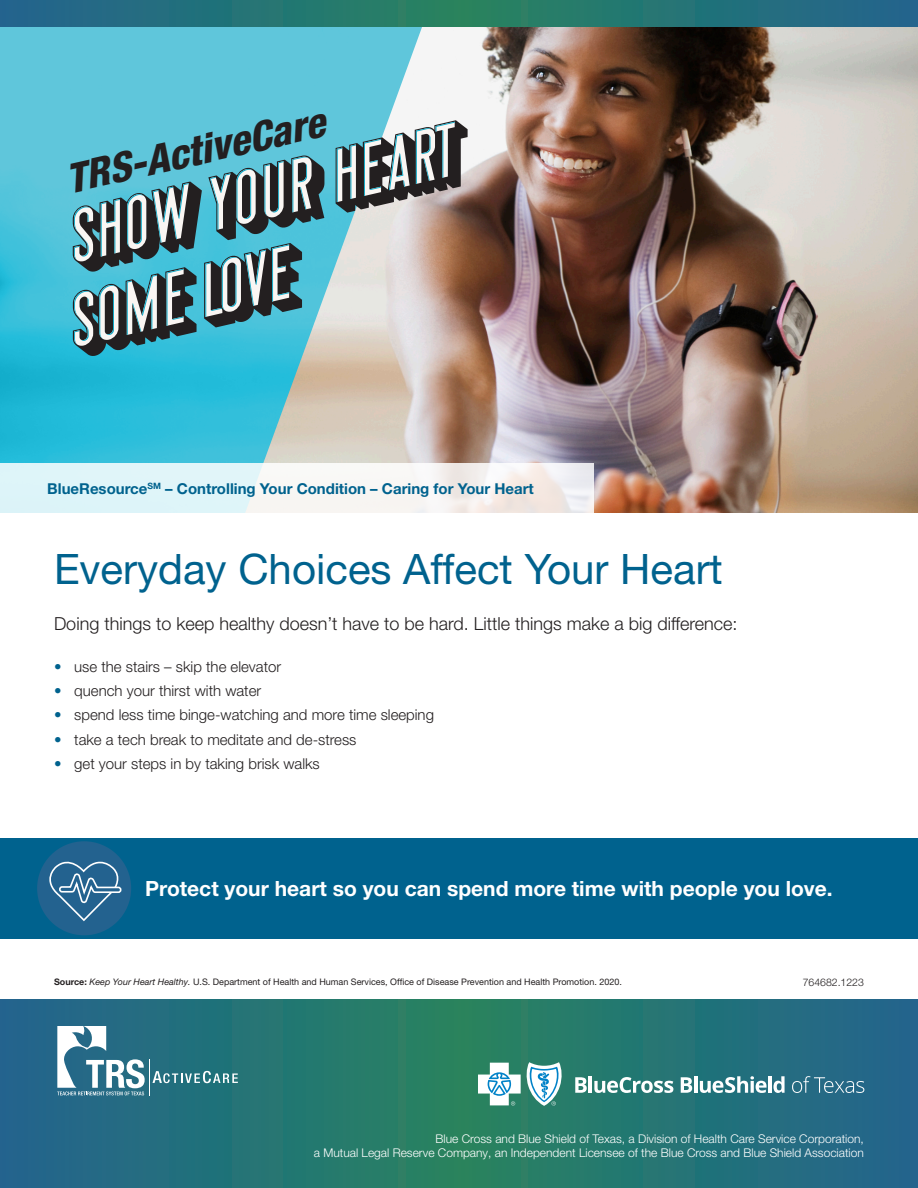
<style>
.page{position:relative;width:918px;height:1188px;background:#fff}
.page>*{position:absolute;margin:0;border:0;box-sizing:border-box;transform-origin:0 0}
.t1{font:42px "Helvetica Neue LT Pro";color:#00628e}
.t2{font:italic 800 condensed 40.65px "Helvetica Neue LT Pro";color:#231f20}
.callout_heading_white{font:700 21px "Helvetica Neue LT Pro";color:#fff}
.body{font:300 18px "Helvetica Neue LT Pro";color:#231f20}
.t3{font:300 15px "Helvetica Neue LT Pro";color:#231f20}
.product_tag{font:700 15px "Helvetica Neue LT Pro";color:#00628e}
.t4{font:300 12px/14.4px "Helvetica Neue LT Pro";color:#fff;text-align:right}
.t5{font:300 10.5px "Helvetica Neue LT Pro";color:#231f20}
.taglines{font:9px "Helvetica Neue LT Pro";color:#231f20}
.s1{font-weight:700;color:#00628e}
.s2{font-weight:700}
.s3{font-style:italic}
</style>
<div class="page">
<svg style="left:0;top:999px;width:918px;height:189px;background:#257376"></svg>
<svg style="left:153px;top:1071px;width:85px;height:12px"></svg>
<hr style="left:149px;top:1059px;width:1px;height:36px;background:#fff">
<svg style="left:57px;top:1026px;width:88px;height:69px"></svg>
<svg style="left:575px;top:1077px;width:12px;height:16px"></svg>
<hr style="left:589px;top:1076px;width:3px;height:17px;background:#fff">
<svg style="left:594px;top:1077px;width:79px;height:16px"></svg>
<svg style="left:681px;top:1077px;width:11px;height:16px"></svg>
<hr style="left:694px;top:1076px;width:3px;height:17px;background:#fff">
<svg style="left:700px;top:1076px;width:67px;height:17px"></svg>
<hr style="left:768px;top:1076px;width:4px;height:17px;background:#fff">
<svg style="left:774px;top:1076px;width:11px;height:17px"></svg>
<svg style="left:792px;top:1076px;width:72px;height:17px"></svg>
<svg style="left:478px;top:1063px;width:87px;height:43px"></svg>
<img style="left:0;top:27px;width:245px;height:436px">
<img style="left:245px;top:27px;width:673px;height:486px">
<svg style="left:0;top:0;width:918px;height:27px;background:#247376"></svg>
<svg style="left:0;top:463px;width:594px;height:50px"></svg>
<svg style="left:336px;top:120px;width:132px;height:93px"></svg>
<svg style="left:73px;top:155px;width:251px;height:201px;background:#5a929d"></svg>
<div style="left:0;top:838px;width:918px;height:101px;background:#00628e"></div>
<div style="left:37px;top:841px;width:94px;height:94px;background:#23628f;border-radius:50%"></div>
<svg style="left:41px;top:854px;width:81px;height:68px"></svg>
<p class="t2" style="left:60px;top:156px;width:266px;rotate:-13deg">TRS-ActiveCare</p>
<p class="product_tag" style="left:47px;top:479px;width:488px">BlueResource<sup>SM</sup> – Controlling Your Condition – Caring for Your Heart</p>
<p class="t1" style="left:54px;top:543px;width:670px">Everyday Choices Affect Your Heart</p>
<p class="body" style="left:54px;top:613px;width:685px">Doing things to keep healthy doesn’t have to be hard. Little things make a big difference:</p>
<p class="t3" style="left:54px;top:657px;width:229px"><span class="s1">•</span> use the stairs – skip the elevator</p>
<p class="t3" style="left:54px;top:682px;width:209px"><span class="s1">•</span> quench your thirst with water</p>
<p class="t3" style="left:54px;top:706px;width:382px"><span class="s1">•</span> spend less time binge-watching and more time sleeping</p>
<p class="t3" style="left:54px;top:730px;width:304px"><span class="s1">•</span> take a tech break to meditate and de-stress</p>
<p class="t3" style="left:54px;top:755px;width:267px"><span class="s1">•</span> get your steps in by taking brisk walks</p>
<p class="callout_heading_white" style="left:145px;top:875px;width:689px">Protect your heart so you can spend more time with people you love.</p>
<p class="taglines" style="left:54px;top:977px;width:569px"><span class="s2">Source:</span> <span class="s3">Keep Your Heart Healthy.</span> U.S. Department of Health and Human Services, Office of Disease Prevention and Health Promotion. 2020.</p>
<p class="t5" style="left:803px;top:976px;width:63px">764682.1223</p>
<p class="t4" style="left:314px;top:1131px;width:552px">Blue Cross and Blue Shield of Texas, a Division of Health Care Service Corporation,<br>a Mutual Legal Reserve Company, an Independent Licensee of the Blue Cross and Blue Shield Association</p>
</div>
